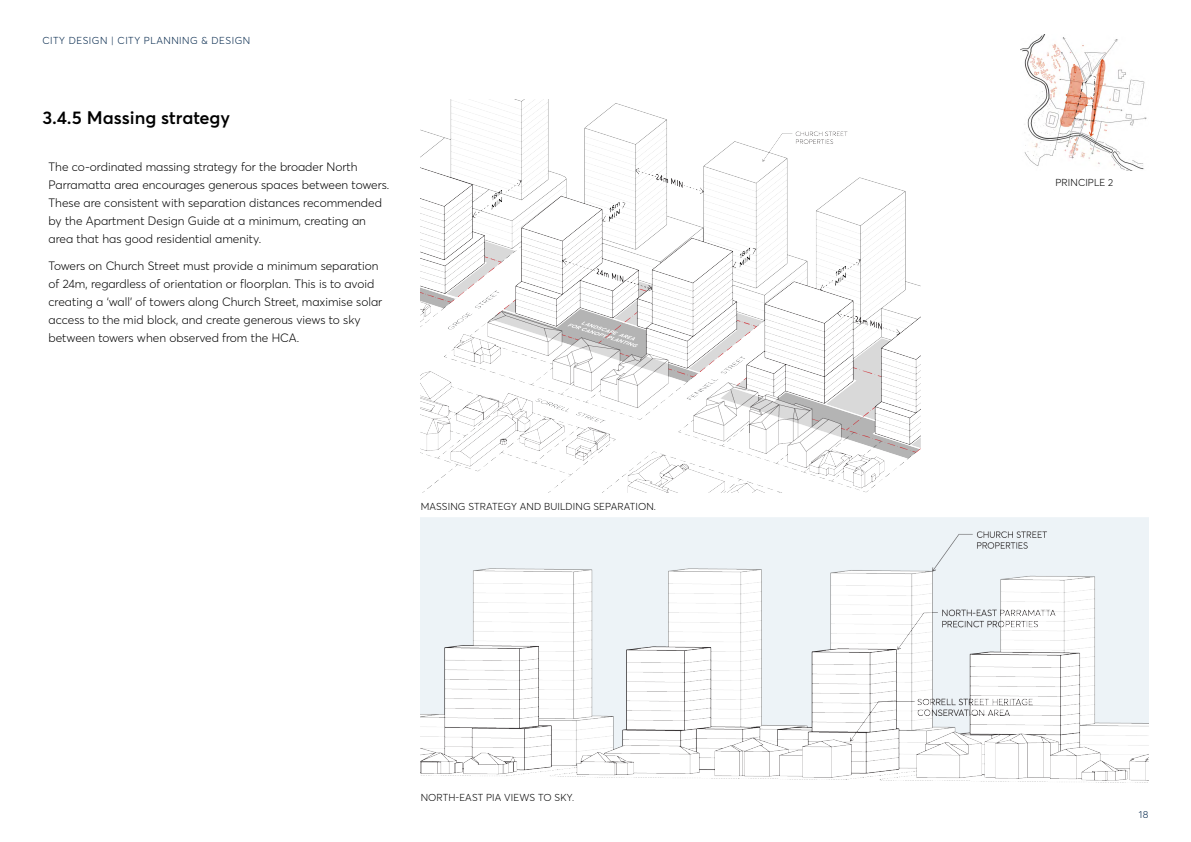
<style>
.page{position:relative;width:1191px;height:842px;background:#fff}
.page>*{position:absolute;margin:0;border:0;box-sizing:border-box;transform-origin:0 0}
.t1{font:600 18px "Parramatta";color:#000}
.t2{font:300 12px/18px "Parramatta";color:#000}
.t3{font:300 10px "Parramatta";letter-spacing:.01em;color:#000}
.t4{font:300 10px "Parramatta";letter-spacing:.05em;color:#00254a}
</style>
<div class="page">
<img style="left:420px;top:517px;width:728px;height:266px">
<img style="left:421px;top:99px;width:499px;height:394px">
<img style="left:1020px;top:34px;width:127px;height:136px">
<p class="t4" style="left:43px;top:33px;width:209px">CITY DESIGN | CITY PLANNING &amp; DESIGN</p>
<h1 class="t1" style="left:43px;top:105px;width:189px">3.4.5 Massing strategy</h1>
<p class="t2" style="left:49px;top:158px;width:342px">The co-ordinated massing strategy for the broader North Parramatta area encourages generous spaces between towers.<br>These are consistent with separation distances recommended by the Apartment Design Guide at a minimum, creating an area that has good residential amenity.</p>
<p class="t2" style="left:49px;top:256px;width:335px">Towers on Church Street must provide a minimum separation of 24m, regardless of orientation or floorplan. This is to avoid creating a ‘wall’ of towers along Church Street, maximise solar access to the mid block, and create generous views to sky between towers when observed from the HCA.</p>
<p class="t3" style="left:421px;top:500px;width:237px">MASSING STRATEGY AND BUILDING SEPARATION.</p>
<p class="t3" style="left:421px;top:790px;width:155px">NORTH-EAST PIA VIEWS TO SKY.</p>
<p class="t3" style="left:1055px;top:175px;width:59px">PRINCIPLE 2</p>
<p class="t4" style="left:1138px;top:807px;width:11px">18</p>
</div>
